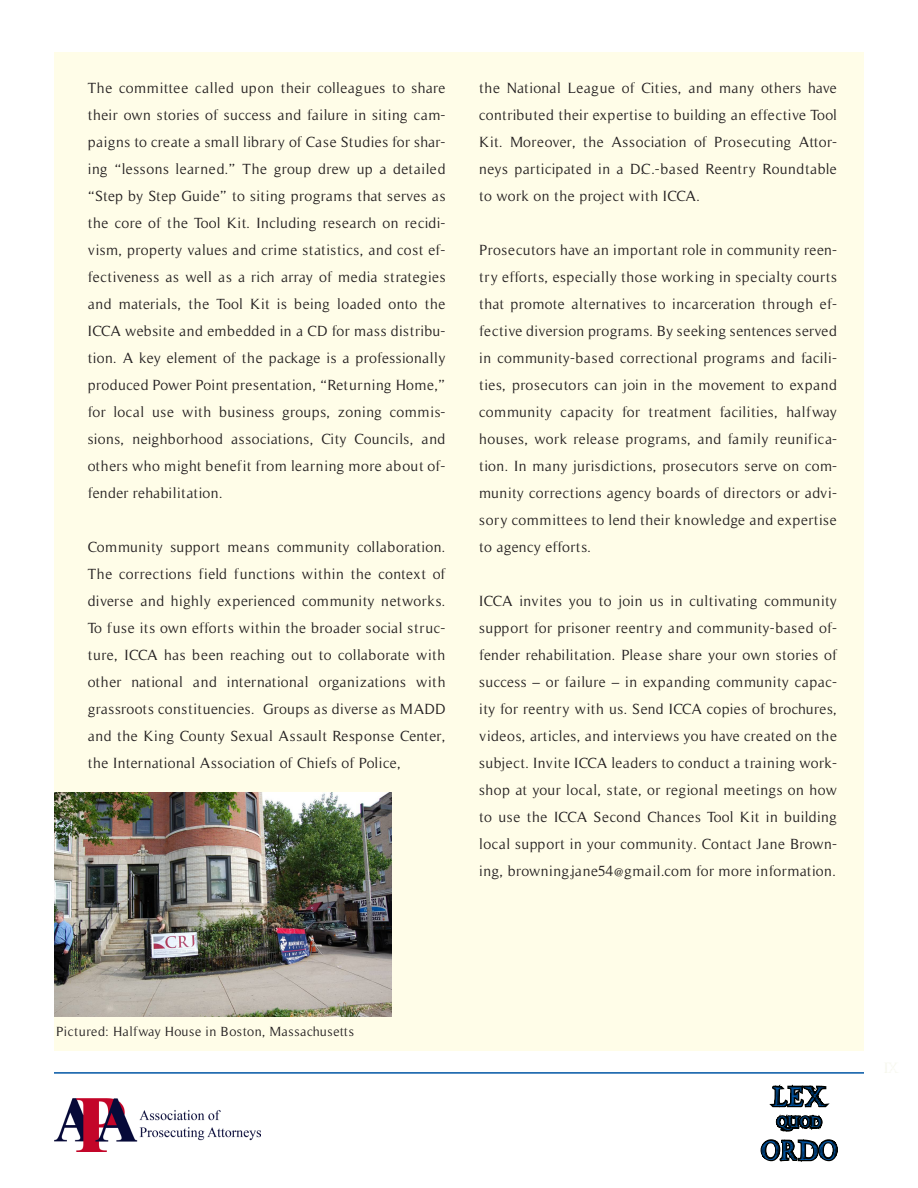
<style>
.page{position:relative;width:918px;height:1188px;background:#fff}
.page>*{position:absolute;margin:0;border:0;box-sizing:border-box;transform-origin:0 0}
.t1{font:27px "SPQR";color:#0155a5}
.t2{font:15px/27px "Timeless";letter-spacing:.025em;color:#231f20;text-align:justify}
.t3{font:15px "SPQR";color:#0155a5}
.t4{font:13.5px "Timeless";letter-spacing:.03em;color:#231f20}
</style>
<div class="page">
<hr style="left:54px;top:1072px;width:810px;height:2px;background:#0155a5">
<img style="left:54px;top:1099px;width:207px;height:52px">
<svg style="left:758px;top:1050px;width:99px;height:112px"></svg>
<div style="left:54px;top:52px;width:810px;height:998px;background:#fffde8"></div>
<img style="left:54px;top:793px;width:337px;height:224px">
<p class="t2" style="left:88px;top:74px;width:359px">The committee called upon their colleagues to share their own stories of success and failure in siting cam&shy;paigns to create a small library of Case Studies for shar&shy;ing “lessons learned.” The group drew up a detailed “Step by Step Guide” to siting programs that serves as the core of the Tool Kit. Including research on recidi&shy;vism, property values and crime statistics, and cost ef&shy;fectiveness as well as a rich array of media strategies and materials, the Tool Kit is being loaded onto the ICCA website and embedded in a CD for mass distribu&shy;tion. A key element of the package is a professionally produced Power Point presentation, “Returning Home,” for local use with business groups, zoning commis&shy;sions, neighborhood associations, City Councils, and others who might benefit from learning more about of&shy;fender rehabilitation.</p>
<p class="t2" style="left:88px;top:533px;width:359px">Community support means community collaboration.<br>The corrections field functions within the context of diverse and highly experienced community networks.<br>To fuse its own efforts within the broader social struc&shy;ture, ICCA has been reaching out to collaborate with other national and international organizations with grassroots constituencies. Groups as diverse as MADD and the King County Sexual Assault Response Center, the International Association of Chiefs of Police,</p>
<p class="t2" style="left:479px;top:74px;width:359px">the National League of Cities, and many others have contributed their expertise to building an effective Tool Kit. Moreover, the Association of Prosecuting Attor&shy;neys participated in a D.C.-based Reentry Roundtable to work on the project with ICCA.</p>
<p class="t2" style="left:479px;top:236px;width:359px">Prosecutors have an important role in community reen&shy;try efforts, especially those working in specialty courts that promote alternatives to incarceration through ef&shy;fective diversion programs. By seeking sentences served in community-based correctional programs and facili&shy;ties, prosecutors can join in the movement to expand community capacity for treatment facilities, halfway houses, work release programs, and family reunifica&shy;tion. In many jurisdictions, prosecutors serve on com&shy;munity corrections agency boards of directors or advi&shy;sory committees to lend their knowledge and expertise to agency efforts.</p>
<p class="t2" style="left:479px;top:587px;width:359px">ICCA invites you to join us in cultivating community support for prisoner reentry and community-based of&shy;fender rehabilitation. Please share your own stories of success – or failure – in expanding community capac&shy;ity for reentry with us. Send ICCA copies of brochures, videos, articles, and interviews you have created on the subject. Invite ICCA leaders to conduct a training work&shy;shop at your local, state, or regional meetings on how to use the ICCA Second Chances Tool Kit in building local support in your community. Contact Jane Brown&shy;ing, browning.jane54@gmail.com for more information.</p>
<p class="t4" style="left:56px;top:1024px;width:299px">Pictured: Halfway House in Boston, Massachusetts</p>
<h1 class="t1" style="left:772px;top:1081px;width:56px">LEX</h1>
<p class="t3" style="left:777px;top:1114px;width:46px">QUOD</p>
<h1 class="t1" style="left:761px;top:1135px;width:78px">ORDO</h1>
</div>
